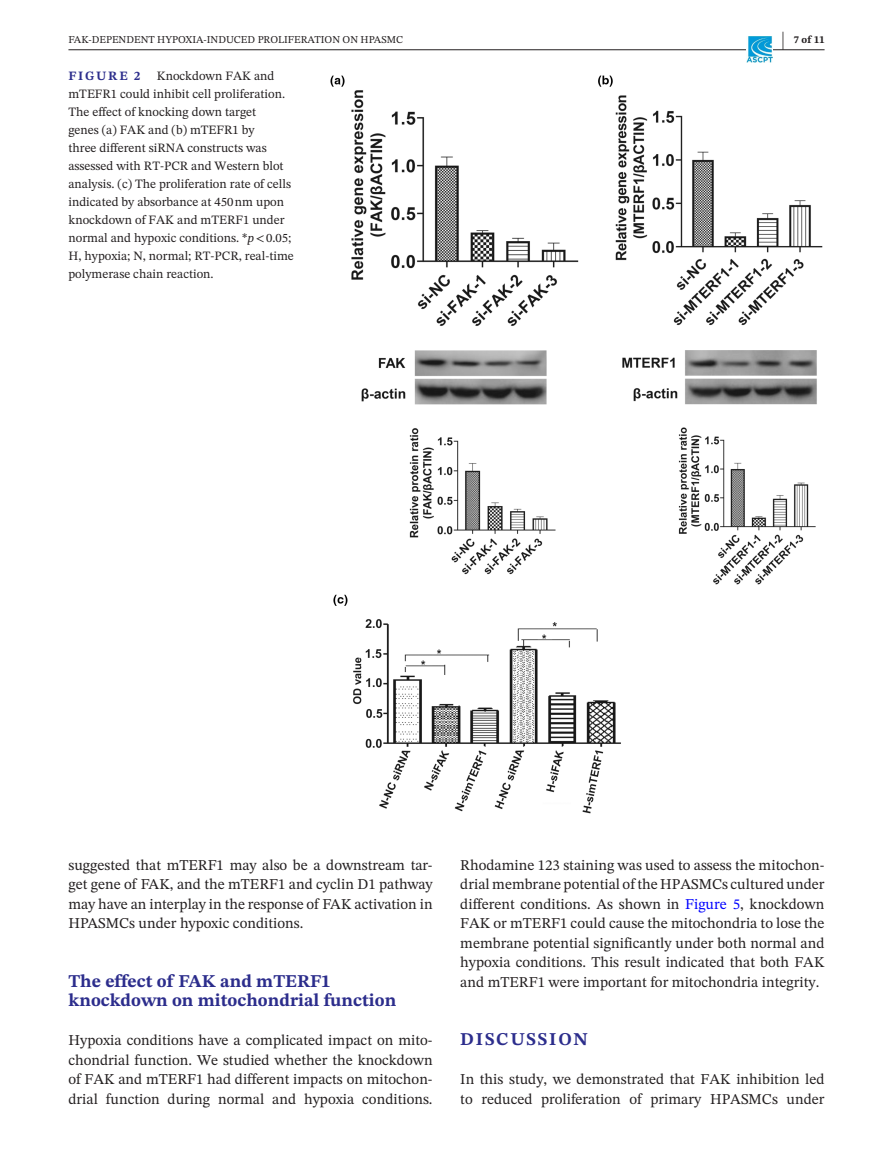
<style>
.page{position:relative;width:893px;height:1174px;background:#fff}
.page>*{position:absolute;margin:0;border:0;box-sizing:border-box;transform-origin:0 0}
.t1{font:700 21px "STIX Two Text";color:#231f20;scale:.42 1}
.t2{font:700 18px/19.5px "STIX Two Text";color:#2c2d8c}
.t3{font:700 18px "STIX Two Text";letter-spacing:.1em;color:#2c2d8c}
.t4{font:15px/19.5px "STIX Two Text";color:#231f20;text-align:justify}
.t5{font:12.75px/18px "STIX Two Text";color:#231f20}
.t6{font:700 12.75px "STIX Two Text";letter-spacing:.14em;color:#2c2d8c}
.t7{font:10.5px "STIX Two Text";color:#231f20}
.t8{font:700 10.5px "STIX Two Text";color:#231f20}
.s1{font-style:italic}
.s2{font-family:"STIX"}
.s3{color:#00f}
</style>
<div class="page">
<hr style="left:68px;top:49px;width:756px;height:1px;background:#231f20">
<img style="left:747px;top:37px;width:25px;height:25px">
<img style="left:330px;top:75px;width:493px;height:739px">
<h1 class="t1" style="left:782px;top:24px;width:8px">|</h1>
<p class="t7" style="left:68px;top:32px;width:336px">FAK-DEPENDENT HYPOXIA-INDUCED PROLIFERATION ON HPASMC</p>
<p class="t8" style="left:794px;top:32px;width:32px">7 of 11</p>
<p class="t5" style="left:68px;top:66px;width:227px;text-indent:88px">Knockdown FAK and mTEFR1 could inhibit cell proliferation.<br>The effect of knocking down target<br>genes (a) FAK and (b) mTEFR1 by<br>three different siRNA constructs was assessed with RT-PCR and Western blot analysis. (c) The proliferation rate of cells indicated by absorbance at 450nm upon knockdown of FAK and mTERF1 under normal and hypoxic conditions. *<span class="s1">p</span><span class="s2">&lt;</span>0.05; H, hypoxia; N, normal; RT-PCR, real-time polymerase chain reaction.</p>
<p class="t6" style="left:68px;top:66px;width:73px">FIGURE 2</p>
<p class="t4" style="left:68px;top:855px;width:366px">suggested that mTERF1 may also be a downstream tar&shy;get gene of FAK, and the mTERF1 and cyclin D1 pathway may have an interplay in the response of FAK activation in HPASMCs under hypoxic conditions.</p>
<p class="t2" style="left:68px;top:971px;width:329px">The effect of FAK and mTERF1 knockdown on mitochondrial function</p>
<p class="t4" style="left:68px;top:1030px;width:366px">Hypoxia conditions have a complicated impact on mito&shy;chondrial function. We studied whether the knockdown of FAK and mTERF1 had different impacts on mitochon&shy;drial function during normal and hypoxia conditions.</p>
<p class="t4" style="left:460px;top:855px;width:366px">Rhodamine 123 staining was used to assess the mitochon&shy;drial membrane potential of the HPASMCs cultured under different conditions. As shown in <span class="s3">Figure 5</span>, knockdown FAK or mTERF1 could cause the mitochondria to lose the membrane potential significantly under both normal and hypoxia conditions. This result indicated that both FAK and mTERF1 were important for mitochondria integrity.</p>
<p class="t3" style="left:460px;top:1026px;width:129px">DISCUSSION</p>
<p class="t4" style="left:460px;top:1069px;width:366px">In this study, we demonstrated that FAK inhibition led to reduced proliferation of primary HPASMCs under</p>
</div>
